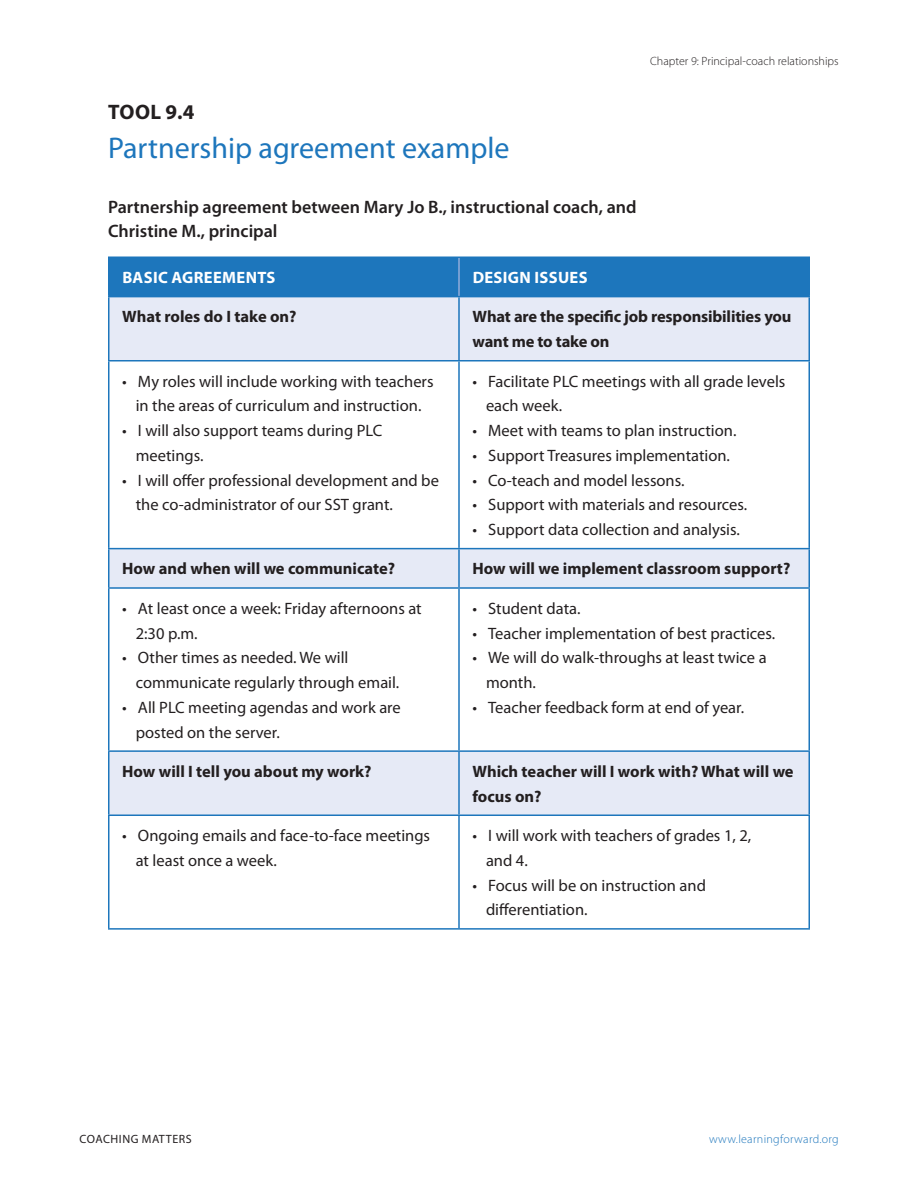
<style>
.page{position:relative;width:918px;height:1188px;background:#fff}
.page>*{position:absolute;margin:0;border:0;box-sizing:border-box;transform-origin:0 0}
.t1{font:30px "Myriad Pro";color:#1d76bc}
.t2{font:700 21px "Myriad Pro";color:#231f20}
.t3{font:600 18px/24px "Myriad Pro";color:#231f20}
.t4{font:16.5px/24.8px "Myriad Pro";color:#231f20}
.t5{font:700 16.5px/24.8px "Myriad Pro";letter-spacing:-.005em;color:#231f20}
.t6{font:700 16.5px "Myriad Pro";letter-spacing:.02em;color:#fff}
.t7{font:300 12px "Myriad Pro";color:#231f20}
.t8{font:300 12px "Myriad Pro";letter-spacing:.025em;color:#1d76bc}
.t9{font:12px "Myriad Pro";letter-spacing:.045em;color:#231f20}
</style>
<div class="page">
<div style="left:110px;top:258px;width:698px;height:38px;background:#1d76bc"></div>
<svg style="left:110px;top:297px;width:698px;height:517px"></svg>
<hr style="left:108px;top:297px;width:2px;height:63px;background:#1d76bc">
<hr style="left:458px;top:297px;width:2px;height:63px;background:#1d76bc">
<hr style="left:808px;top:297px;width:2px;height:63px;background:#1d76bc">
<hr style="left:108px;top:360px;width:351px;height:2px;background:#1d76bc">
<hr style="left:108px;top:362px;width:2px;height:186px;background:#1d76bc">
<hr style="left:459px;top:360px;width:351px;height:2px;background:#1d76bc">
<hr style="left:458px;top:362px;width:2px;height:186px;background:#1d76bc">
<hr style="left:808px;top:362px;width:2px;height:186px;background:#1d76bc">
<hr style="left:108px;top:548px;width:351px;height:1px;background:#1d76bc">
<hr style="left:108px;top:549px;width:2px;height:38px;background:#1d76bc">
<hr style="left:459px;top:548px;width:351px;height:1px;background:#1d76bc">
<hr style="left:458px;top:549px;width:2px;height:38px;background:#1d76bc">
<hr style="left:808px;top:549px;width:2px;height:38px;background:#1d76bc">
<hr style="left:108px;top:587px;width:351px;height:2px;background:#1d76bc">
<hr style="left:108px;top:589px;width:2px;height:161px;background:#1d76bc">
<hr style="left:459px;top:587px;width:351px;height:2px;background:#1d76bc">
<hr style="left:458px;top:589px;width:2px;height:161px;background:#1d76bc">
<hr style="left:808px;top:589px;width:2px;height:161px;background:#1d76bc">
<hr style="left:108px;top:750px;width:351px;height:2px;background:#1d76bc">
<hr style="left:108px;top:752px;width:2px;height:62px;background:#1d76bc">
<hr style="left:459px;top:750px;width:351px;height:2px;background:#1d76bc">
<hr style="left:458px;top:752px;width:2px;height:62px;background:#1d76bc">
<hr style="left:808px;top:752px;width:2px;height:62px;background:#1d76bc">
<hr style="left:108px;top:814px;width:351px;height:2px;background:#1d76bc">
<hr style="left:108px;top:816px;width:2px;height:112px;background:#1d76bc">
<hr style="left:459px;top:814px;width:351px;height:2px;background:#1d76bc">
<hr style="left:458px;top:816px;width:2px;height:112px;background:#1d76bc">
<hr style="left:808px;top:816px;width:2px;height:112px;background:#1d76bc">
<hr style="left:108px;top:256px;width:351px;height:2px;background:#1d76bc">
<hr style="left:108px;top:258px;width:2px;height:38px;background:#1d76bc">
<hr style="left:459px;top:256px;width:351px;height:2px;background:#1d76bc">
<hr style="left:808px;top:258px;width:2px;height:38px;background:#1d76bc">
<hr style="left:108px;top:296px;width:351px;height:1px;background:#1d76bc">
<hr style="left:459px;top:296px;width:351px;height:1px;background:#1d76bc">
<hr style="left:108px;top:928px;width:351px;height:2px;background:#1d76bc">
<hr style="left:459px;top:928px;width:351px;height:2px;background:#1d76bc">
<hr style="left:458px;top:258px;width:2px;height:38px;background:#91acda">
<p class="t7" style="left:650px;top:55px;width:190px">Chapter 9: Principal-coach relationships</p>
<p class="t2" style="left:108px;top:99px;width:88px">Tool 9.4</p>
<h1 class="t1" style="left:108px;top:129px;width:403px">Partnership agreement example</h1>
<p class="t3" style="left:108px;top:195px;width:530px">Partnership agreement between Mary Jo B., instructional coach, and<br>Christine M., principal</p>
<p class="t6" style="left:122px;top:267px;width:155px">Basic agreements</p>
<p class="t6" style="left:473px;top:267px;width:117px">Design issues</p>
<p class="t5" style="left:122px;top:304px;width:176px">What roles do I take on?</p>
<p class="t5" style="left:473px;top:304px;width:321px">What are the specific job responsibilities you want me to take on</p>
<p class="t4" style="left:122px;top:368px;width:313px;text-align:center">• My roles will include working with teachers in the areas of curriculum and instruction.</p>
<p class="t4" style="left:136px;top:418px;width:248px;text-indent:-13px">• I will also support teams during PLC meetings.</p>
<p class="t4" style="left:136px;top:467px;width:305px;text-indent:-13px">• I will offer professional development and be the co-administrator of our SST grant.</p>
<p class="t4" style="left:486px;top:368px;width:301px;text-indent:-13px">• Facilitate PLC meetings with all grade levels each week.</p>
<p class="t4" style="left:473px;top:418px;width:265px">• Meet with teams to plan instruction.</p>
<p class="t4" style="left:473px;top:443px;width:259px">• Support Treasures implementation.</p>
<p class="t4" style="left:473px;top:467px;width:214px">• Co-teach and model lessons.</p>
<p class="t4" style="left:473px;top:492px;width:276px">• Support with materials and resources.</p>
<p class="t4" style="left:473px;top:517px;width:269px">• Support data collection and analysis.</p>
<p class="t5" style="left:122px;top:556px;width:274px">How and when will we communicate?</p>
<p class="t5" style="left:473px;top:556px;width:319px">How will we implement classroom support?</p>
<p class="t4" style="left:136px;top:596px;width:287px;text-indent:-13px">• At least once a week: Friday afternoons at<br>2:30 p.m.</p>
<p class="t4" style="left:136px;top:645px;width:265px;text-indent:-13px">• Other times as needed. We will communicate regularly through email.</p>
<p class="t4" style="left:136px;top:695px;width:267px;text-indent:-13px">• All PLC meeting agendas and work are posted on the server.</p>
<p class="t4" style="left:473px;top:596px;width:110px">• Student data.</p>
<p class="t4" style="left:473px;top:620px;width:304px">• Teacher implementation of best practices.</p>
<p class="t4" style="left:486px;top:645px;width:282px;text-indent:-13px">• We will do walk-throughs at least twice a month.</p>
<p class="t4" style="left:473px;top:695px;width:273px">• Teacher feedback form at end of year.</p>
<p class="t5" style="left:122px;top:758px;width:251px">How will I tell you about my work?</p>
<p class="t5" style="left:473px;top:758px;width:323px">Which teacher will I work with? What will we focus on?</p>
<p class="t4" style="left:136px;top:823px;width:296px;text-indent:-13px">• Ongoing emails and face-to-face meetings at least once a week.</p>
<p class="t4" style="left:486px;top:823px;width:267px;text-indent:-13px">• I will work with teachers of grades 1, 2, and 4.</p>
<p class="t4" style="left:486px;top:872px;width:222px;text-indent:-13px">• Focus will be on instruction and differentiation.</p>
<p class="t9" style="left:80px;top:1132px;width:114px">Coaching Matters</p>
<p class="t8" style="left:709px;top:1132px;width:131px">www.learningforward.org</p>
</div>
